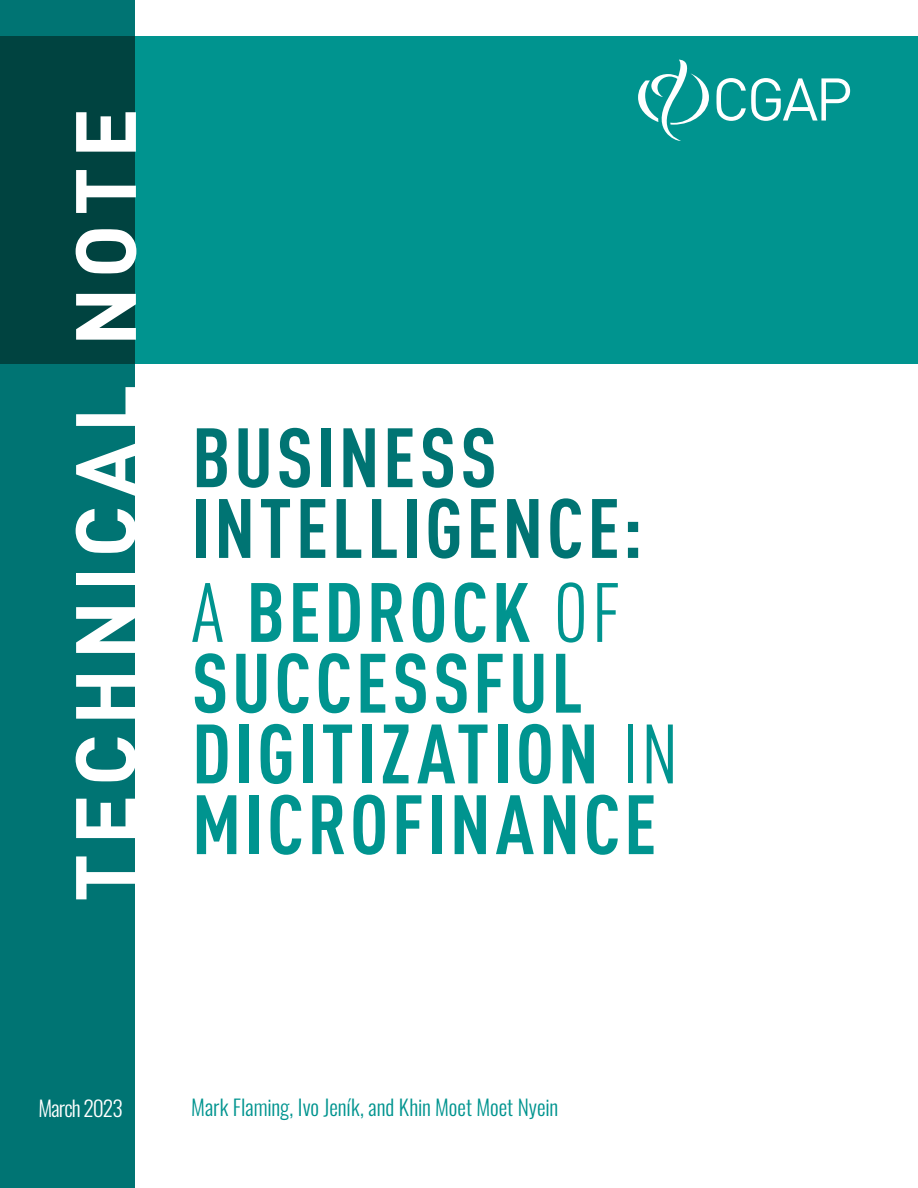
<style>
.page{position:relative;width:918px;height:1188px;background:#fff}
.page>*{position:absolute;margin:0;border:0;box-sizing:border-box;transform-origin:0 0}
.t1{font:700 84px "DIN Pro";letter-spacing:.105em;color:#fff}
.t2{font:700 condensed 82.65px/70.8px "DIN Pro";letter-spacing:.04em;color:#00948f}
.t3{font:700 condensed 82.65px/70.8px "DIN Pro";letter-spacing:.04em;color:#007473}
.t4{font:300 21.45px "Oswald";letter-spacing:-.005em;color:#00948f}
.t5{font:300 21.45px "Oswald";letter-spacing:-.045em;color:#fff}
.s1{font-weight:400}
</style>
<div class="page">
<div style="left:0;top:0;width:135px;height:1188px;background:#007473"></div>
<svg style="left:0;top:36px;width:918px;height:328px;background:#008883"></svg>
<svg style="left:716px;top:78px;width:134px;height:43px"></svg>
<svg style="left:638px;top:60px;width:71px;height:81px"></svg>
<p class="t1" style="left:36px;top:902px;width:796px;rotate:-90deg">TECHNICAL NOTE</p>
<p class="t3" style="left:192px;top:415px;width:452px">BUSINESS<br>INTELLIGENCE:</p>
<p class="t2" style="left:192px;top:570px;width:488px"><span class="s1">A</span> BEDROCK <span class="s1">OF<br></span>SUCCESSFUL<br>DIGITIZATION <span class="s1">IN<br></span>MICROFINANCE</p>
<p class="t5" style="left:38px;top:1089px;width:86px">March 2023</p>
<p class="t4" style="left:191px;top:1088px;width:369px">Mark Flaming, Ivo Jeník, and Khin Moet Moet Nyein</p>
</div>
